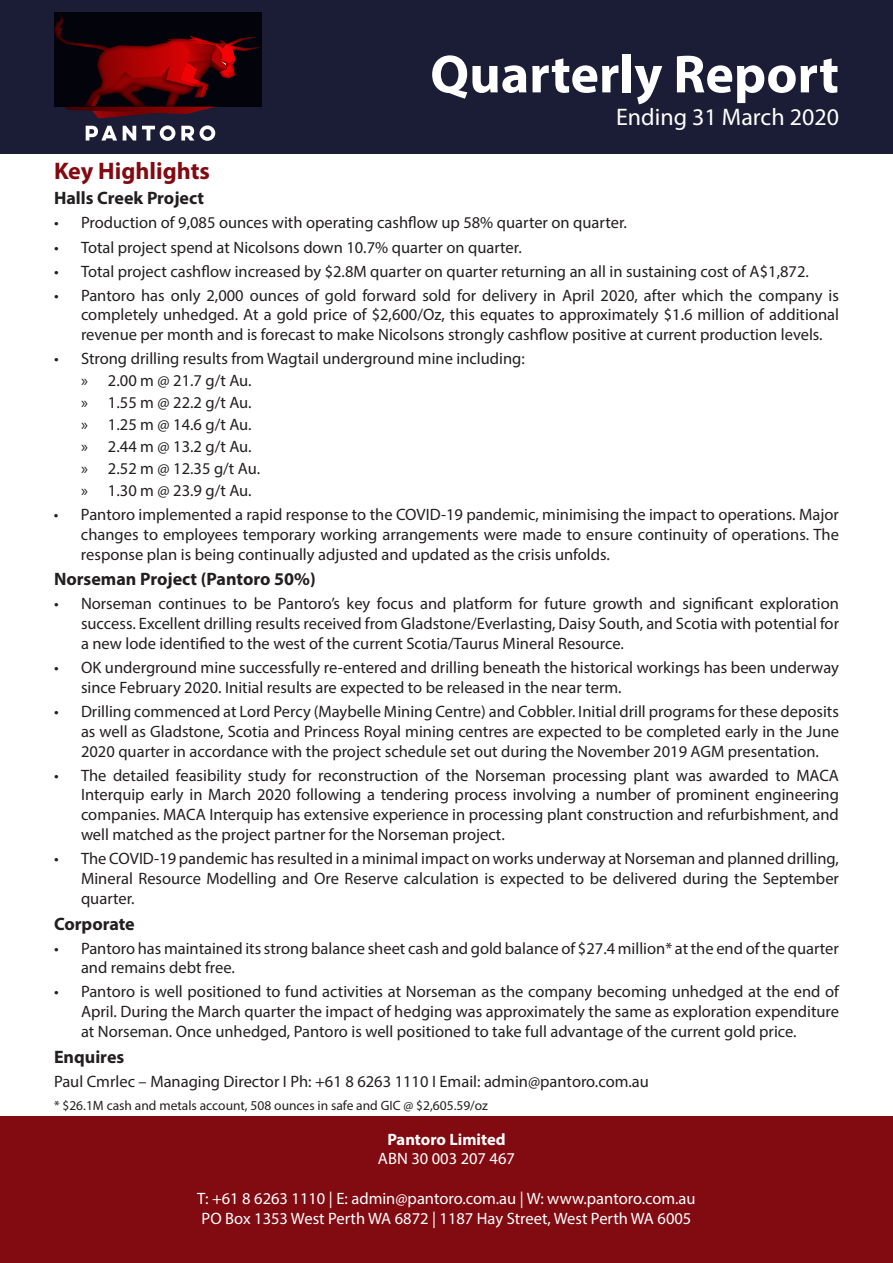
<style>
.page{position:relative;width:893px;height:1263px;background:#fff}
.page>*{position:absolute;margin:0;border:0;box-sizing:border-box;transform-origin:0 0}
.t1{font:700 54px "Myriad Pro";color:#fff}
.t2{font:24px "Myriad Pro";color:#fff}
.t3{font:700 24px "Myriad Pro";color:#820a11}
.t4{font:700 18px "Myriad Pro";color:#231f20}
.t5{font:16.5px/19.8px "Myriad Pro";color:#231f20;text-align:justify}
.t6{font:16.5px/19.8px "Myriad Pro";color:#fff}
.t7{font:700 16.5px "Myriad Pro";color:#fff}
.t8{font:13.5px "Myriad Pro";color:#231f20}
</style>
<div class="page">
<div style="left:1px;top:0;width:892px;height:153px;background:#1a1d35"></div>
<div style="left:1px;top:1116px;width:892px;height:147px;background:#820a11"></div>
<svg style="left:54px;top:13px;width:207px;height:105px;background:#39040a"></svg>
<svg style="left:86px;top:126px;width:31px;height:15px"></svg>
<svg style="left:123px;top:126px;width:13px;height:15px"></svg>
<svg style="left:142px;top:125px;width:33px;height:16px"></svg>
<svg style="left:181px;top:126px;width:13px;height:15px"></svg>
<svg style="left:200px;top:125px;width:15px;height:16px"></svg>
<h1 class="t1" style="left:430px;top:39px;width:410px">Quarterly Report</h1>
<h2 class="t2" style="left:616px;top:103px;width:224px">Ending 31 March 2020</h2>
<h2 class="t3" style="left:54px;top:155px;width:157px">Key Highlights</h2>
<p class="t4" style="left:54px;top:187px;width:152px">Halls Creek Project</p>
<p class="t5" style="left:54px;top:213px;width:574px">• Production of 9,085 ounces with operating cashflow up 58% quarter on quarter.</p>
<p class="t5" style="left:54px;top:237px;width:469px">• Total project spend at Nicolsons down 10.7% quarter on quarter.</p>
<p class="t5" style="left:54px;top:261px;width:756px">• Total project cashflow increased by $2.8M quarter on quarter returning an all in sustaining cost of A$1,872.</p>
<p class="t5" style="left:81px;top:285px;width:759px;text-indent:-27px">• Pantoro has only 2,000 ounces of gold forward sold for delivery in April 2020, after which the company is completely unhedged. At a gold price of $2,600/Oz, this equates to approximately $1.6 million of additional revenue per month and is forecast to make Nicolsons strongly cashflow positive at current production levels.</p>
<p class="t5" style="left:81px;top:348px;width:445px;line-height:21.9px;text-align:left;text-indent:-27px">• Strong drilling results from Wagtail underground mine including: » 2.00 m @ 21.7 g/t Au.<br>» 1.55 m @ 22.2 g/t Au.<br>» 1.25 m @ 14.6 g/t Au.<br>» 2.44 m @ 13.2 g/t Au.<br>» 2.52 m @ 12.35 g/t Au.<br>» 1.30 m @ 23.9 g/t Au.</p>
<p class="t5" style="left:81px;top:504px;width:759px;text-indent:-27px">• Pantoro implemented a rapid response to the COVID-19 pandemic, minimising the impact to operations. Major changes to employees temporary working arrangements were made to ensure continuity of operations. The response plan is being continually adjusted and updated as the crisis unfolds.</p>
<p class="t4" style="left:54px;top:567px;width:263px">Norseman Project (Pantoro 50%)</p>
<p class="t5" style="left:81px;top:594px;width:759px;text-indent:-27px">• Norseman continues to be Pantoro’s key focus and platform for future growth and significant exploration success. Excellent drilling results received from Gladstone/Everlasting, Daisy South, and Scotia with potential for a new lode identified to the west of the current Scotia/Taurus Mineral Resource.</p>
<p class="t5" style="left:81px;top:657px;width:759px;text-indent:-27px">• OK underground mine successfully re-entered and drilling beneath the historical workings has been underway since February 2020. Initial results are expected to be released in the near term.</p>
<p class="t5" style="left:81px;top:701px;width:760px;text-indent:-27px">• Drilling commenced at Lord Percy (Maybelle Mining Centre) and Cobbler. Initial drill programs for these deposits as well as Gladstone, Scotia and Princess Royal mining centres are expected to be completed early in the June 2020 quarter in accordance with the project schedule set out during the November 2019 AGM presentation.</p>
<p class="t5" style="left:81px;top:765px;width:760px;text-indent:-27px">• The detailed feasibility study for reconstruction of the Norseman processing plant was awarded to MACA Interquip early in March 2020 following a tendering process involving a number of prominent engineering companies. MACA Interquip has extensive experience in processing plant construction and refurbishment, and well matched as the project partner for the Norseman project.</p>
<p class="t5" style="left:81px;top:848px;width:759px;text-indent:-27px">• The COVID-19 pandemic has resulted in a minimal impact on works underway at Norseman and planned drilling, Mineral Resource Modelling and Ore Reserve calculation is expected to be delivered during the September quarter.</p>
<p class="t4" style="left:54px;top:912px;width:82px">Corporate</p>
<p class="t5" style="left:81px;top:938px;width:759px;text-indent:-27px">• Pantoro has maintained its strong balance sheet cash and gold balance of $27.4 million* at the end of the quarter and remains debt free.</p>
<p class="t5" style="left:81px;top:982px;width:759px;text-indent:-27px">• Pantoro is well positioned to fund activities at Norseman as the company becoming unhedged at the end of April. During the March quarter the impact of hedging was approximately the same as exploration expenditure at Norseman. Once unhedged, Pantoro is well positioned to take full advantage of the current gold price.</p>
<p class="t4" style="left:54px;top:1045px;width:72px">Enquires</p>
<p class="t5" style="left:54px;top:1071px;width:596px">Paul Cmrlec – Managing Director I Ph: +61 8 6263 1110 I Email: admin@pantoro.com.au</p>
<p class="t8" style="left:54px;top:1097px;width:436px">* $26.1M cash and metals account, 508 ounces in safe and GIC @ $2,605.59/oz</p>
<p class="t7" style="left:387px;top:1128px;width:120px">Pantoro Limited</p>
<p class="t6" style="left:378px;top:1148px;width:138px">ABN 30 003 207 467</p>
<p class="t6" style="left:197px;top:1188px;width:500px">T: +61 8 6263 1110 | E: admin@pantoro.com.au | W: www.pantoro.com.au<br>PO Box 1353 West Perth WA 6872 | 1187 Hay Street, West Perth WA 6005</p>
</div>
